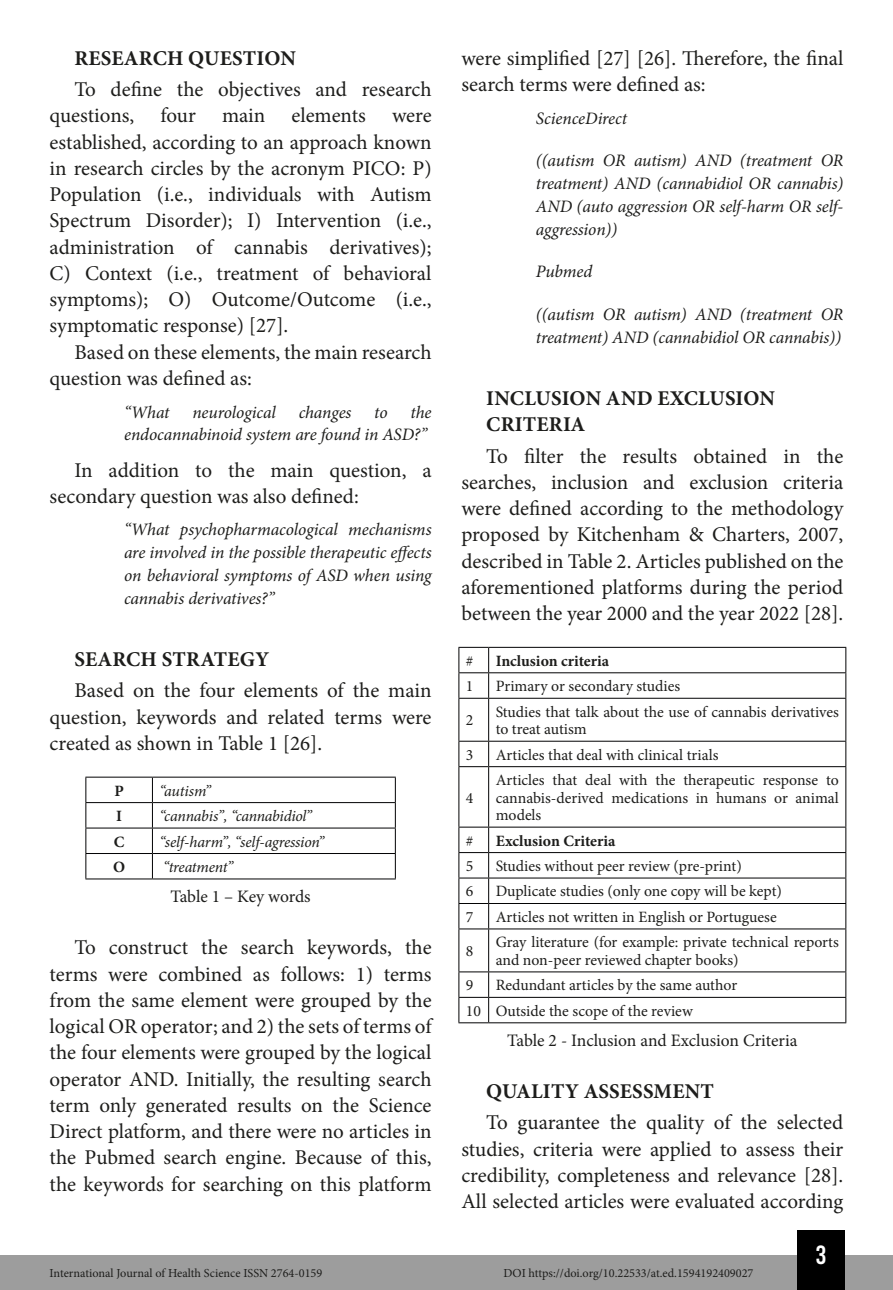
<style>
.page{position:relative;width:893px;height:1290px;background:#fff}
.page>*{position:absolute;margin:0;border:0;box-sizing:border-box;transform-origin:0 0}
.t1{font:26.25px "Bebas Kai";color:#fff}
.t2{font:21px/26.2px "Minion Pro";color:#1d1d1b;text-align:justify}
.t3{font:700 21px/26.2px "Minion Pro";letter-spacing:.01em;color:#1d1d1b}
.t4{font:italic 17.5px/22.8px "Minion Pro";letter-spacing:-.01em;color:#1d1d1b;text-align:justify}
.t5{font:17.5px "Minion Pro";letter-spacing:-.005em;color:#1d1d1b}
.t6{font:15.75px/17.5px "Minion Pro";color:#1d1d1b}
.t7{font:italic 15.75px "Minion Pro";letter-spacing:-.015em;color:#1d1d1b}
.t8{font:700 15.75px "Minion Pro";color:#1d1d1b}
.t9{font:12.25px "Minion Pro";color:#1d1d1b}
</style>
<div class="page">
<div style="left:0;top:1255px;width:893px;height:35px;background:#9d9d9d"></div>
<div style="left:797px;top:1230px;width:48px;height:60px;background:#000"></div>
<hr style="left:85px;top:777px;width:67px;height:1px;background:#020203">
<hr style="left:152px;top:777px;width:244px;height:1px;background:#020203">
<hr style="left:85px;top:802px;width:67px;height:1px;background:#020203">
<hr style="left:152px;top:802px;width:244px;height:1px;background:#020203">
<hr style="left:85px;top:827px;width:67px;height:1px;background:#020203">
<hr style="left:152px;top:827px;width:244px;height:1px;background:#020203">
<hr style="left:85px;top:853px;width:67px;height:1px;background:#020203">
<svg style="left:85px;top:777px;width:1px;height:101px"></svg>
<hr style="left:152px;top:853px;width:244px;height:1px;background:#020203">
<svg style="left:152px;top:777px;width:1px;height:101px"></svg>
<svg style="left:395px;top:777px;width:1px;height:101px"></svg>
<hr style="left:85px;top:878px;width:67px;height:1px;background:#020203">
<hr style="left:152px;top:878px;width:244px;height:1px;background:#020203">
<hr style="left:458px;top:647px;width:31px;height:1px;background:#020203">
<hr style="left:489px;top:647px;width:357px;height:1px;background:#020203">
<hr style="left:458px;top:672px;width:31px;height:1px;background:#020203">
<svg style="left:458px;top:648px;width:1px;height:50px"></svg>
<hr style="left:489px;top:672px;width:357px;height:1px;background:#020203">
<svg style="left:488px;top:648px;width:1px;height:50px"></svg>
<svg style="left:845px;top:648px;width:1px;height:50px"></svg>
<hr style="left:458px;top:698px;width:31px;height:1px;background:#020203">
<hr style="left:458px;top:699px;width:1px;height:42px;background:#020203">
<hr style="left:489px;top:698px;width:357px;height:1px;background:#020203">
<hr style="left:488px;top:699px;width:1px;height:42px;background:#020203">
<hr style="left:845px;top:699px;width:1px;height:42px;background:#020203">
<hr style="left:458px;top:741px;width:31px;height:1px;background:#020203">
<svg style="left:458px;top:742px;width:1px;height:24px"></svg>
<hr style="left:489px;top:741px;width:357px;height:1px;background:#020203">
<svg style="left:488px;top:742px;width:1px;height:24px"></svg>
<svg style="left:845px;top:742px;width:1px;height:24px"></svg>
<hr style="left:458px;top:766px;width:31px;height:1px;background:#020203">
<hr style="left:458px;top:767px;width:1px;height:60px;background:#020203">
<hr style="left:489px;top:766px;width:357px;height:1px;background:#020203">
<hr style="left:488px;top:767px;width:1px;height:60px;background:#020203">
<hr style="left:845px;top:767px;width:1px;height:60px;background:#020203">
<hr style="left:458px;top:827px;width:31px;height:1px;background:#020203">
<hr style="left:489px;top:827px;width:357px;height:1px;background:#020203">
<hr style="left:458px;top:852px;width:31px;height:1px;background:#020203">
<hr style="left:489px;top:852px;width:357px;height:1px;background:#020203">
<hr style="left:458px;top:877px;width:31px;height:1px;background:#020203">
<hr style="left:489px;top:877px;width:357px;height:1px;background:#020203">
<hr style="left:458px;top:903px;width:31px;height:1px;background:#020203">
<svg style="left:458px;top:827px;width:1px;height:101px"></svg>
<hr style="left:489px;top:903px;width:357px;height:1px;background:#020203">
<svg style="left:488px;top:827px;width:1px;height:101px"></svg>
<svg style="left:845px;top:827px;width:1px;height:101px"></svg>
<hr style="left:458px;top:928px;width:31px;height:1px;background:#020203">
<hr style="left:458px;top:929px;width:1px;height:42px;background:#020203">
<hr style="left:489px;top:928px;width:357px;height:1px;background:#020203">
<hr style="left:488px;top:929px;width:1px;height:42px;background:#020203">
<hr style="left:845px;top:929px;width:1px;height:42px;background:#020203">
<hr style="left:458px;top:971px;width:31px;height:1px;background:#020203">
<hr style="left:489px;top:971px;width:357px;height:1px;background:#020203">
<hr style="left:458px;top:997px;width:31px;height:1px;background:#020203">
<svg style="left:458px;top:972px;width:1px;height:50px"></svg>
<hr style="left:489px;top:997px;width:357px;height:1px;background:#020203">
<svg style="left:488px;top:972px;width:1px;height:50px"></svg>
<svg style="left:845px;top:972px;width:1px;height:50px"></svg>
<hr style="left:458px;top:1022px;width:31px;height:1px;background:#020203">
<hr style="left:489px;top:1022px;width:357px;height:1px;background:#020203">
<p class="t3" style="left:75px;top:45px;width:223px">RESEARCH QUESTION</p>
<p class="t2" style="left:50px;top:76px;width:384px;text-indent:25px">To define the objectives and research questions, four main elements were established, according to an approach known in research circles by the acronym PICO: P)<br>Population (i.e., individuals with Autism Spectrum Disorder); I) Intervention (i.e., administration of cannabis derivatives); C) Context (i.e., treatment of behavioral symptoms); O) Outcome/Outcome (i.e., symptomatic response) [27].</p>
<p class="t2" style="left:50px;top:339px;width:383px;text-indent:25px">Based on these elements, the main research question was defined as:</p>
<p class="t4" style="left:124px;top:401px;width:47px">“What</p>
<p class="t4" style="left:192px;top:401px;width:85px">neurological</p>
<p class="t4" style="left:299px;top:401px;width:54px">changes</p>
<p class="t4" style="left:374px;top:401px;width:15px">to</p>
<p class="t4" style="left:124px;top:401px;width:309px;text-align:right">the<br>endocannabinoid system are found in ASD?”</p>
<p class="t2" style="left:50px;top:457px;width:383px;text-indent:25px">In addition to the main question, a secondary question was also defined:</p>
<p class="t4" style="left:124px;top:518px;width:309px">“What psychopharmacological mechanisms are involved in the possible therapeutic effects on behavioral symptoms of ASD when using cannabis derivatives?”</p>
<p class="t3" style="left:75px;top:646px;width:196px">SEARCH STRATEGY</p>
<p class="t2" style="left:50px;top:677px;width:383px;text-indent:25px">Based on the four elements of the main question, keywords and related terms were created as shown in Table 1 [26].</p>
<p class="t8" style="left:114px;top:779px;width:11px">P</p>
<p class="t7" style="left:159px;top:780px;width:53px">“autism”</p>
<p class="t8" style="left:116px;top:805px;width:7px">I</p>
<p class="t7" style="left:159px;top:805px;width:154px">“cannabis”, “cannabidiol”</p>
<p class="t8" style="left:114px;top:830px;width:12px">C</p>
<p class="t7" style="left:159px;top:831px;width:166px">“self-harm”, “self-agression”</p>
<p class="t8" style="left:113px;top:856px;width:14px">O</p>
<p class="t7" style="left:163px;top:856px;width:72px">“treatment”</p>
<p class="t5" style="left:171px;top:884px;width:142px">Table 1 – Key words</p>
<p class="t2" style="left:50px;top:934px;width:384px;text-indent:25px">To construct the search keywords, the terms were combined as follows: 1) terms from the same element were grouped by the logical OR operator; and 2) the sets of terms of the four elements were grouped by the logical operator AND. Initially, the resulting search term only generated results on the Science Direct platform, and there were no articles in the Pubmed search engine. Because of this, the keywords for searching on this platform</p>
<p class="t2" style="left:461px;top:45px;width:383px">were simplified [27] [26]. Therefore, the final search terms were defined as:</p>
<p class="t4" style="left:536px;top:107px;width:93px">ScienceDirect</p>
<p class="t4" style="left:536px;top:149px;width:309px">((autism OR autism) AND (treatment OR treatment) AND (cannabidiol OR cannabis)<br>AND (auto aggression OR self-harm OR self&shy;aggression))</p>
<p class="t4" style="left:536px;top:260px;width:58px">Pubmed</p>
<p class="t4" style="left:536px;top:303px;width:309px">((autism OR autism) AND (treatment OR treatment) AND (cannabidiol OR cannabis))</p>
<p class="t3" style="left:486px;top:385px;width:290px">INCLUSION AND EXCLUSION<br>CRITERIA</p>
<p class="t2" style="left:461px;top:443px;width:384px;text-indent:25px">To filter the results obtained in the searches, inclusion and exclusion criteria were defined according to the methodology proposed by Kitchenham &amp; Charters, 2007, described in Table 2. Articles published on the aforementioned platforms during the period between the year 2000 and the year 2022 [28].</p>
<p class="t6" style="left:466px;top:652px;width:9px">#</p>
<p class="t8" style="left:496px;top:650px;width:115px">Inclusion criteria</p>
<p class="t6" style="left:466px;top:677px;width:9px">1</p>
<p class="t6" style="left:496px;top:677px;width:186px">Primary or secondary studies</p>
<p class="t6" style="left:466px;top:712px;width:9px">2</p>
<p class="t6" style="left:496px;top:703px;width:345px">Studies that talk about the use of cannabis derivatives to treat autism</p>
<p class="t6" style="left:466px;top:746px;width:9px">3</p>
<p class="t6" style="left:496px;top:746px;width:224px">Articles that deal with clinical trials</p>
<p class="t6" style="left:466px;top:789px;width:9px">4</p>
<p class="t6" style="left:496px;top:771px;width:345px;text-align:justify">Articles that deal with the therapeutic response to cannabis-derived medications in humans or animal models</p>
<p class="t6" style="left:466px;top:832px;width:9px">#</p>
<p class="t8" style="left:496px;top:829px;width:121px">Exclusion Criteria</p>
<p class="t6" style="left:466px;top:857px;width:9px">5</p>
<p class="t6" style="left:496px;top:857px;width:248px">Studies without peer review (pre-print)</p>
<p class="t6" style="left:466px;top:883px;width:9px">6</p>
<p class="t6" style="left:496px;top:883px;width:288px">Duplicate studies (only one copy will be kept)</p>
<p class="t6" style="left:466px;top:908px;width:9px">7</p>
<p class="t6" style="left:496px;top:908px;width:283px">Articles not written in English or Portuguese</p>
<p class="t6" style="left:466px;top:942px;width:9px">8</p>
<p class="t6" style="left:496px;top:934px;width:345px">Gray literature (for example: private technical reports and non-peer reviewed chapter books)</p>
<p class="t6" style="left:466px;top:976px;width:9px">9</p>
<p class="t6" style="left:466px;top:973px;width:273px;line-height:25.4px;text-indent:30px">Redundant articles by the same author<br>10 Outside the scope of the review</p>
<p class="t5" style="left:507px;top:1028px;width:292px">Table 2 - Inclusion and Exclusion Criteria</p>
<p class="t3" style="left:486px;top:1078px;width:229px">QUALITY ASSESSMENT</p>
<p class="t2" style="left:461px;top:1110px;width:383px;text-indent:25px">To guarantee the quality of the selected studies, criteria were applied to assess their credibility, completeness and relevance [28].<br>All selected articles were evaluated according</p>
<p class="t1" style="left:816px;top:1241px;width:12px">3</p>
<p class="t9" style="left:50px;top:1265px;width:274px">International Journal of Health Science ISSN 2764-0159</p>
<p class="t9" style="left:503px;top:1265px;width:252px">DOI https://doi.org/10.22533/at.ed.1594192409027</p>
</div>
